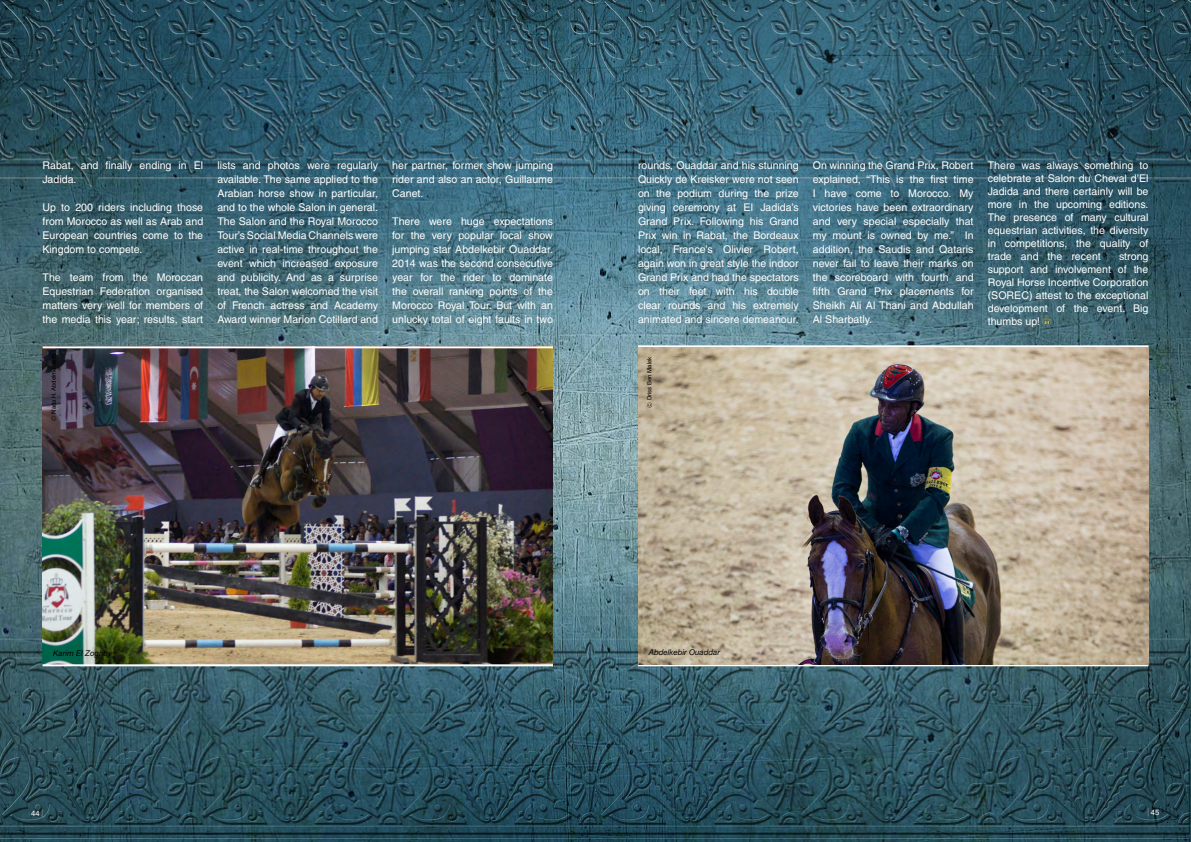
<style>
.page{position:relative;width:1191px;height:842px;background:#fff}
.page>*{position:absolute;margin:0;border:0;box-sizing:border-box;transform-origin:0 0}
.t1{font:10.6px/14px "Helvetica";color:#fff;text-align:justify}
.t2{font:italic 8px "Helvetica Neue";color:#000}
.t3{font:7.6px "Helvetica";color:#fff}
.t4{font:6px "Helvetica";color:#000}
</style>
<div class="page">
<img style="left:0;top:0;width:1191px;height:842px">
<img style="left:43px;top:348px;width:510px;height:316px">
<hr style="left:43px;top:664px;width:510px;height:2px;background:#fff">
<hr style="left:43px;top:346px;width:510px;height:2px;background:#fff">
<hr style="left:638px;top:345px;width:510px;height:2px;background:#fff">
<hr style="left:638px;top:664px;width:510px;height:2px;background:#fff">
<img style="left:638px;top:347px;width:510px;height:318px">
<svg style="left:647px;top:403px;width:5px;height:4px"></svg>
<svg style="left:51px;top:416px;width:5px;height:5px"></svg>
<svg style="left:1042px;top:316px;width:10px;height:10px"></svg>
<p class="t1" style="left:43px;top:158px;width:162px">Rabat, and finally ending in El<br>Jadida.</p>
<p class="t1" style="left:43px;top:200px;width:162px">Up to 200 riders including those from Morocco as well as Arab and European countries come to the Kingdom to compete.</p>
<p class="t1" style="left:43px;top:270px;width:162px">The team from the Moroccan Equestrian Federation organised matters very well for members of the media this year; results, start</p>
<p class="t4" style="left:50px;top:414px;width:61px;rotate:-90deg">Nada H. Abdelmoniem</p>
<p class="t1" style="left:217px;top:158px;width:162px">lists and photos were regularly available. The same applied to the Arabian horse show in particular, and to the whole Salon in general.<br>The Salon and the Royal Morocco Tour’s Social Media Channels were active in real-time throughout the event which increased exposure and publicity. And as a surprise treat, the Salon welcomed the visit of French actress and Academy Award winner Marion Cotillard and</p>
<p class="t1" style="left:392px;top:158px;width:162px">her partner, former show jumping rider and also an actor, Guillaume Canet.</p>
<p class="t1" style="left:392px;top:214px;width:162px">There were huge expectations for the very popular local show jumping star Abdelkebir Ouaddar.<br>2014 was the second consecutive year for the rider to dominate the overall ranking points of the Morocco Royal Tour. But with an unlucky total of eight faults in two</p>
<p class="t1" style="left:638px;top:158px;width:162px">rounds, Ouaddar and his stunning Quickly de Kreisker were not seen on the podium during the prize giving ceremony at El Jadida’s Grand Prix. Following his Grand Prix win in Rabat, the Bordeaux local, France’s Olivier Robert, again won in great style the indoor Grand Prix and had the spectators on their feet with his double clear rounds and his extremely animated and sincere demeanour.</p>
<p class="t1" style="left:813px;top:158px;width:162px">On winning the Grand Prix, Robert explained, “This is the first time I have come to Morocco. My victories have been extraordinary and very special especially that my mount is owned by me.” In addition, the Saudis and Qataris never fail to leave their marks on the scoreboard with fourth and fifth Grand Prix placements for Sheikh Ali Al Thani and Abdullah Al Sharbatly.</p>
<p class="t1" style="left:987px;top:159px;width:162px;line-height:13px">There was always something to celebrate at Salon du Cheval d’El Jadida and there certainly will be more in the upcoming editions.<br>The presence of many cultural equestrian activities, the diversity in competitions, the quality of trade and the recent</p>
<p class="t1" style="left:987px;top:250px;width:162px;line-height:12.9px;text-indent:131px">strong support and involvement of the Royal Horse Incentive Corporation (SOREC) attest to the exceptional development of the event. Big thumbs up!</p>
<p class="t4" style="left:646px;top:400px;width:45px;rotate:-90deg">Driss Ben Malek</p>
<p class="t2" style="left:53px;top:648px;width:60px">Karim El Zoghby</p>
<p class="t2" style="left:648px;top:648px;width:73px">Abdelkebir Ouaddar</p>
<p class="t3" style="left:31px;top:809px;width:10px">44</p>
<p class="t3" style="left:1150px;top:808px;width:10px">45</p>
</div>
